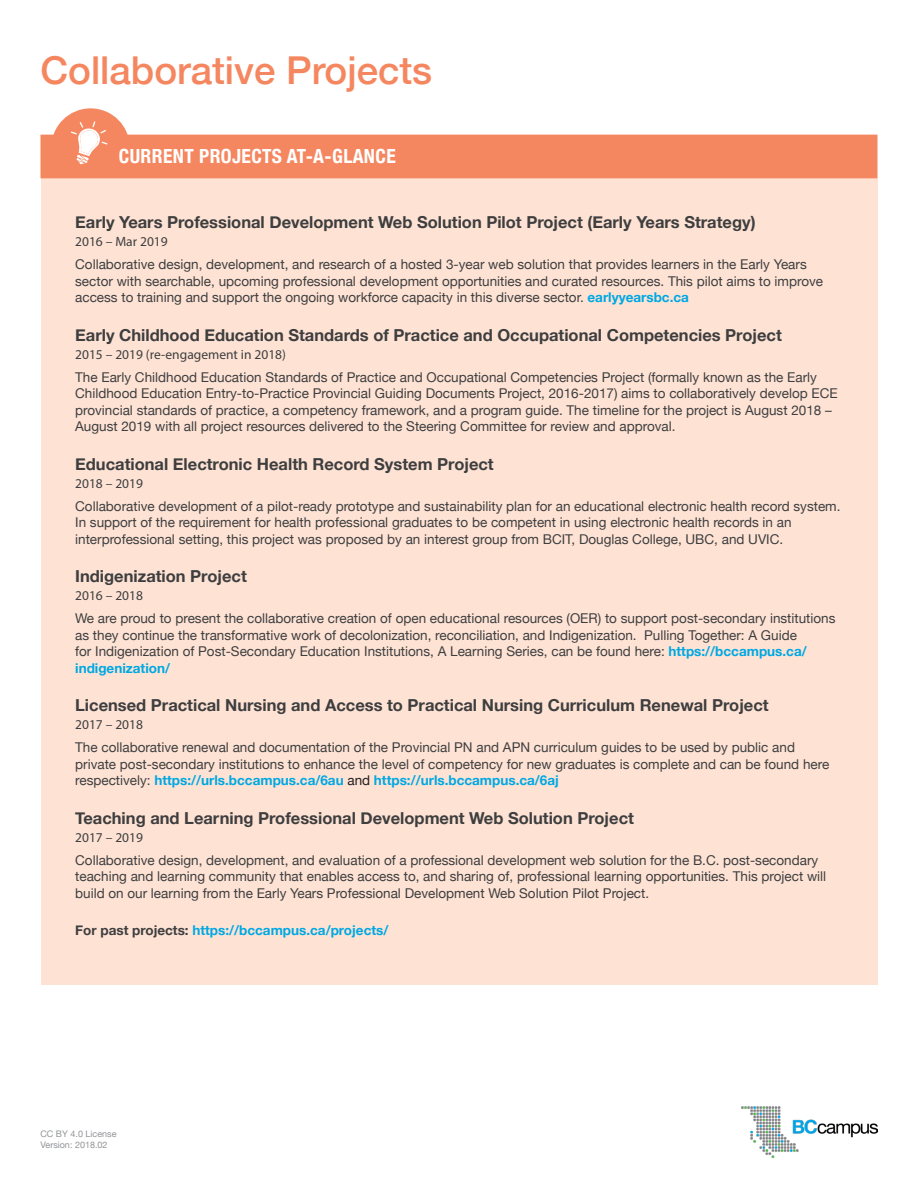
<style>
.page{position:relative;width:918px;height:1188px;background:#fff}
.page>*{position:absolute;margin:0;border:0;box-sizing:border-box;transform-origin:0 0}
.t1{font:500 38.4px "Helvetica Neue";color:#f58760}
.H3_Condensed_Bold{font:700 condensed 19.5px "Helvetica Neue";letter-spacing:.02em;color:#fff}
.Projects_-_title{font:700 16.5px "Helvetica Neue";color:#3e3e3f}
.Activities_body{font:13.5px/16.5px "Helvetica Neue";color:#3e3e3f}
.Project_dates{font:13.5px "Myriad Pro";color:#3e3e3f}
.Activities_body-2{font:700 13.5px "Helvetica Neue";color:#00a8e2}
.t2{font:9px "Helvetica Neue";color:#929497}
.s1{font-weight:700;color:#00a8e2}
.s2{color:#231f20}
.s3{color:#3e3e3f}
</style>
<div class="page">
<div style="left:41px;top:178px;width:837px;height:807px;background:#fee3d5"></div>
<div style="left:40px;top:135px;width:838px;height:43px;background:#f58760"></div>
<svg style="left:48px;top:108px;width:85px;height:71px"></svg>
<img style="left:742px;top:1107px;width:136px;height:51px">
<p class="t1" style="left:40px;top:39px;width:393px">Collaborative Projects</p>
<p class="H3_Condensed_Bold" style="left:119px;top:140px;width:278px">CURRENT PROJECTS AT-A-GLANCE</p>
<p class="Projects_-_title" style="left:75px;top:209px;width:682px">Early Years Professional Development Web Solution Pilot Project (Early Years Strategy)</p>
<p class="Project_dates" style="left:75px;top:233px;width:94px">2016 – Mar 2019</p>
<p class="Activities_body" style="left:75px;top:257px;width:749px">Collaborative design, development, and research of a hosted 3-year web solution that provides learners in the Early Years sector with searchable, upcoming professional development opportunities and curated resources. This pilot aims to improve access to training and support the ongoing workforce capacity in this diverse sector. <span class="s1">earlyyearsbc.ca</span></p>
<p class="Projects_-_title" style="left:75px;top:322px;width:708px">Early Childhood Education Standards of Practice and Occupational Competencies Project</p>
<p class="Project_dates" style="left:75px;top:346px;width:212px">2015 – 2019 (re-engagement in 2018)</p>
<p class="Activities_body" style="left:75px;top:370px;width:764px">The Early Childhood Education Standards of Practice and Occupational Competencies Project (formally known as the Early Childhood Education Entry-to-Practice Provincial Guiding Documents Project, 2016-2017) aims to collaboratively develop ECE provincial standards of practice, a competency framework, and a program guide. The timeline for the project is August 2018 – August 2019 with all project resources delivered to the Steering Committee for review and approval.</p>
<p class="Projects_-_title" style="left:75px;top:451px;width:420px">Educational Electronic Health Record System Project</p>
<p class="Project_dates" style="left:75px;top:475px;width:69px">2018 – 2019</p>
<p class="Activities_body" style="left:75px;top:499px;width:767px">Collaborative development of a pilot-ready prototype and sustainability plan for an educational electronic health record system.<br>In support of the requirement for health professional graduates to be competent in using electronic health records in an interprofessional setting, this project was proposed by an interest group from BCIT, Douglas College, UBC, and UVIC.</p>
<p class="Projects_-_title" style="left:75px;top:563px;width:173px">Indigenization Project</p>
<p class="Project_dates" style="left:75px;top:587px;width:69px">2016 – 2018</p>
<p class="Activities_body" style="left:75px;top:611px;width:762px">We are proud to present the collaborative creation of open educational resources (OER) to support post-secondary institutions as they continue the transformative work of decolonization, reconciliation, and Indigenization. Pulling Together: A Guide<br>for Indigenization of Post-Secondary Education Institutions, A Learning Series, can be found here: <span class="s1">https://bccampus.ca/ indigenization/</span></p>
<p class="Projects_-_title" style="left:75px;top:692px;width:695px">Licensed Practical Nursing and Access to Practical Nursing Curriculum Renewal Project</p>
<p class="Project_dates" style="left:75px;top:716px;width:69px">2017 – 2018</p>
<p class="Activities_body" style="left:75px;top:740px;width:756px">The collaborative renewal and documentation of the Provincial PN and APN curriculum guides to be used by public and private post-secondary institutions to enhance the level of competency for new graduates is complete and can be found here respectively: <span class="s1">https://urls.bccampus.ca/6au</span> <span class="s2">and</span> <span class="s1">https://urls.bccampus.ca/6aj</span></p>
<p class="Projects_-_title" style="left:75px;top:805px;width:560px">Teaching and Learning Professional Development Web Solution Project</p>
<p class="Project_dates" style="left:75px;top:829px;width:69px">2017 – 2019</p>
<p class="Activities_body" style="left:75px;top:853px;width:753px">Collaborative design, development, and evaluation of a professional development web solution for the B.C. post-secondary teaching and learning community that enables access to, and sharing of, professional learning opportunities. This project will build on our learning from the Early Years Professional Development Web Solution Pilot Project.</p>
<p class="Activities_body-2" style="left:75px;top:919px;width:315px"><span class="s3">For past projects:</span> https://bccampus.ca/projects/</p>
<p class="t2" style="left:40px;top:1127px;width:78px">CC BY 4.0 License</p>
<p class="t2" style="left:40px;top:1138px;width:69px">Version: 2018.02</p>
</div>
